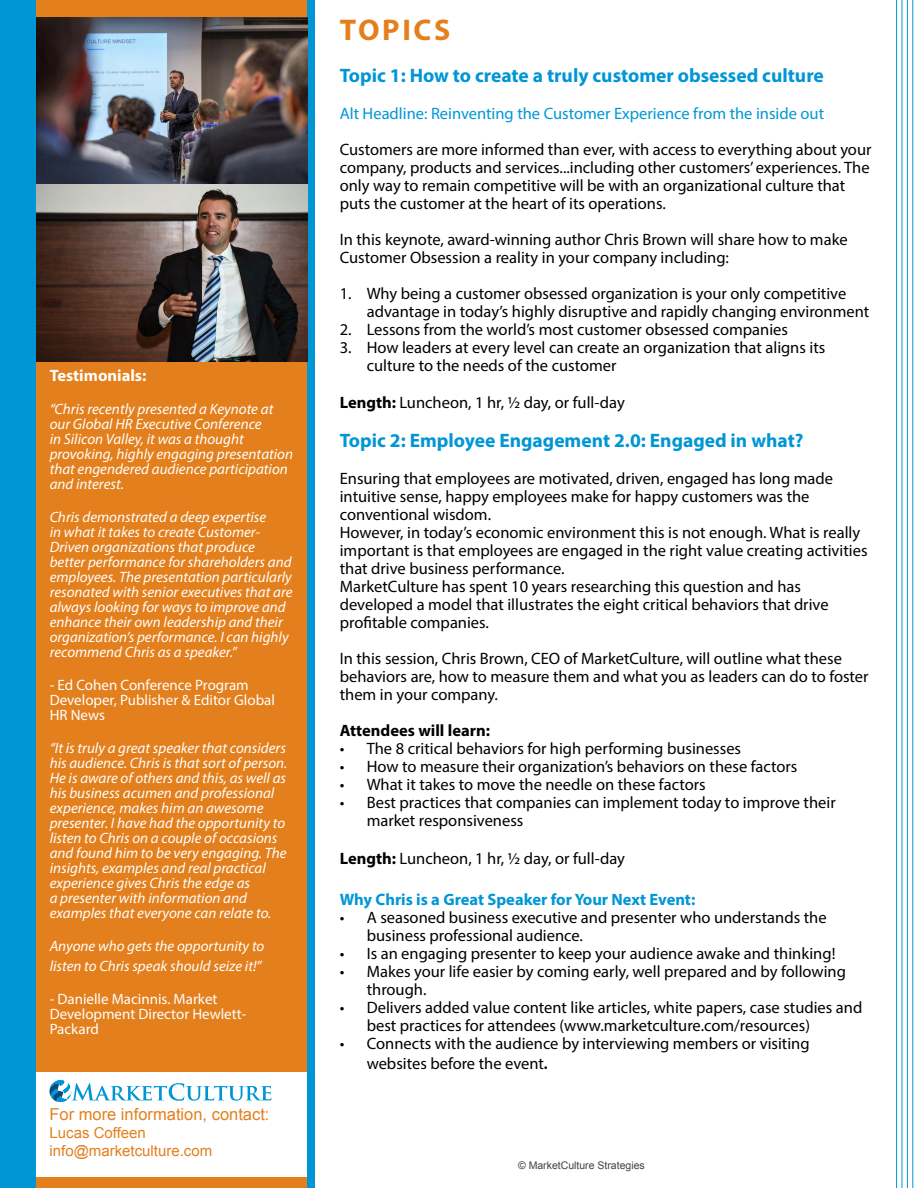
<style>
.page{position:relative;width:918px;height:1188px;background:#fff}
.page>*{position:absolute;margin:0;border:0;box-sizing:border-box;transform-origin:0 0}
.t1{font:700 30px "Myriad Pro";letter-spacing:.09em;color:#e37f1c}
.t2{font:700 19.5px "Myriad Pro";color:#0096d6}
.t3{font:16.5px/18px "Myriad Pro";color:#000}
.t4{font:16.5px "Myriad Pro";color:#0096d6}
.t5{font:700 16.5px "Myriad Pro";color:#0096d6}
.t6{font:16.5px "Arial";color:#e37f1c}
.t7{font:700 16.5px "Myriad Pro";color:#000}
.t8{font:700 16.5px "Myriad Pro";color:#fff}
.t9{font:italic 15px/15px "Myriad Pro";color:#fff}
.t10{font:15px/15px "Myriad Pro";color:#fff}
.t11{font:15px/18px "Arial";color:#e37f1c}
.t12{font:10.5px "Arial";color:#414042}
.s1{font-weight:700}
.s2{font-weight:700;font-stretch:condensed}
</style>
<div class="page">
<div style="left:0;top:0;width:315px;height:1188px;background:#0096d6"></div>
<div style="left:37px;top:0;width:270px;height:1188px;background:#e37f1c"></div>
<div style="left:37px;top:1072px;width:270px;height:105px;background:#fff"></div>
<hr style="left:896px;top:0;width:1px;height:1188px;background:#0096d6">
<hr style="left:902px;top:0;width:1px;height:1188px;background:#0096d6">
<hr style="left:907px;top:0;width:1px;height:1188px;background:#0096d6">
<hr style="left:913px;top:0;width:1px;height:1188px;background:#0096d6">
<svg style="left:49px;top:1080px;width:223px;height:22px"></svg>
<img style="left:37px;top:17px;width:270px;height:167px">
<img style="left:37px;top:184px;width:271px;height:177px">
<p class="t8" style="left:50px;top:365px;width:98px">Testimonials:</p>
<p class="t9" style="left:50px;top:401px;width:245px">“Chris recently presented a Keynote at our Global HR Executive Conference<br>in Silicon Valley, it was a thought provoking, highly engaging presentation that engendered audience participation and interest.</p>
<p class="t9" style="left:50px;top:509px;width:244px">Chris demonstrated a deep expertise<br>in what it takes to create Customer-Driven organizations that produce better performance for shareholders and employees. The presentation particularly resonated with senior executives that are always looking for ways to improve and enhance their own leadership and their organization’s performance. I can highly recommend Chris as a speaker.”</p>
<p class="t10" style="left:50px;top:677px;width:227px">- Ed Cohen Conference Program<br>Developer, Publisher &amp; Editor Global<br>HR News</p>
<p class="t9" style="left:50px;top:740px;width:239px">“It is truly a great speaker that considers his audience. Chris is that sort of person.<br>He is aware of others and this, as well as his business acumen and professional experience, makes him an awesome presenter. I have had the opportunity to listen to Chris on a couple of occasions and found him to be very engaging. The insights, examples and real practical experience gives Chris the edge as<br>a presenter with information and examples that everyone can relate to.</p>
<p class="t9" style="left:50px;top:936px;width:216px;line-height:19.8px">Anyone who gets the opportunity to listen to Chris speak should seize it!”</p>
<p class="t10" style="left:50px;top:991px;width:198px">- Danielle Macinnis. Market<br>Development Director Hewlett-<br>Packard</p>
<p class="t6" style="left:49px;top:1103px;width:222px">For more information, contact:</p>
<p class="t11" style="left:49px;top:1124px;width:164px">Lucas Coffeen info@marketculture.com</p>
<h1 class="t1" style="left:340px;top:10px;width:112px">TOPICS</h1>
<p class="t2" style="left:340px;top:62px;width:486px">Topic 1: How to create a truly customer obsessed culture</p>
<p class="t4" style="left:340px;top:103px;width:486px">Alt Headline: Reinventing the Customer Experience from the inside out</p>
<p class="t3" style="left:340px;top:140px;width:533px">Customers are more informed than ever, with access to everything about your company, products and services...including other customers’ experiences. The only way to remain competitive will be with an organizational culture that puts the customer at the heart of its operations.</p>
<p class="t3" style="left:340px;top:230px;width:509px">In this keynote, award-winning author Chris Brown will share how to make<br>Customer Obsession a reality in your company including:</p>
<p class="t3" style="left:367px;top:284px;width:504px;text-indent:-27px">1. Why being a customer obsessed organization is your only competitive advantage in today’s highly disruptive and rapidly changing environment</p>
<p class="t3" style="left:340px;top:320px;width:450px">2. Lessons from the world’s most customer obsessed companies</p>
<p class="t3" style="left:367px;top:338px;width:460px;text-indent:-27px">3. How leaders at every level can create an organization that aligns its culture to the needs of the customer</p>
<p class="t3" style="left:340px;top:393px;width:287px"><span class="s1">Length:</span> Luncheon, 1 hr, ½ day, or full-day</p>
<p class="t2" style="left:340px;top:428px;width:465px">Topic 2: Employee Engagement 2.0: Engaged in what?</p>
<p class="t3" style="left:340px;top:470px;width:529px">Ensuring that employees are motivated, driven, engaged has long made intuitive sense, happy employees make for happy customers was the conventional wisdom.<br>However, in today’s economic environment this is not enough. What is really important is that employees are engaged in the right value creating activities that drive business performance.<br>MarketCulture has spent 10 years researching this question and has developed a model that illustrates the eight critical behaviors that drive profitable companies.</p>
<p class="t3" style="left:340px;top:650px;width:530px">In this session, Chris Brown, CEO of MarketCulture, will outline what these behaviors are, how to measure them and what you as leaders can do to foster them in your company.</p>
<p class="t7" style="left:340px;top:720px;width:152px">Attendees will learn:</p>
<p class="t3" style="left:340px;top:740px;width:403px">• The 8 critical behaviors for high performing businesses</p>
<p class="t3" style="left:340px;top:758px;width:459px">• How to measure their organization’s behaviors on these factors</p>
<p class="t3" style="left:340px;top:776px;width:367px">• What it takes to move the needle on these factors</p>
<p class="t3" style="left:367px;top:794px;width:471px;text-indent:-27px">• Best practices that companies can implement today to improve their market responsiveness</p>
<p class="t3" style="left:340px;top:849px;width:287px"><span class="s1">Length:</span> Luncheon, 1 hr, ½ day, or full-day</p>
<p class="t5" style="left:340px;top:889px;width:357px">Why Chris is a Great Speaker for Your Next Event:</p>
<p class="t3" style="left:367px;top:908px;width:461px;text-indent:-27px">• A seasoned business executive and presenter who understands the business professional audience.</p>
<p class="t3" style="left:340px;top:944px;width:497px">• Is an engaging presenter to keep your audience awake and thinking!</p>
<p class="t3" style="left:367px;top:962px;width:481px;text-indent:-27px">• Makes your life easier by coming early, well prepared and by following through.</p>
<p class="t3" style="left:367px;top:998px;width:497px;text-indent:-27px">• Delivers added value content like articles, white papers, case studies and best practices for attendees (www.marketculture.com/resources)</p>
<p class="t3" style="left:367px;top:1033px;width:444px;line-height:19.8px;text-indent:-27px">• Connects with the audience by interviewing members or visiting websites before the event<span class="s2">.</span></p>
<p class="t12" style="left:518px;top:1158px;width:128px">© MarketCulture Strategies</p>
</div>
